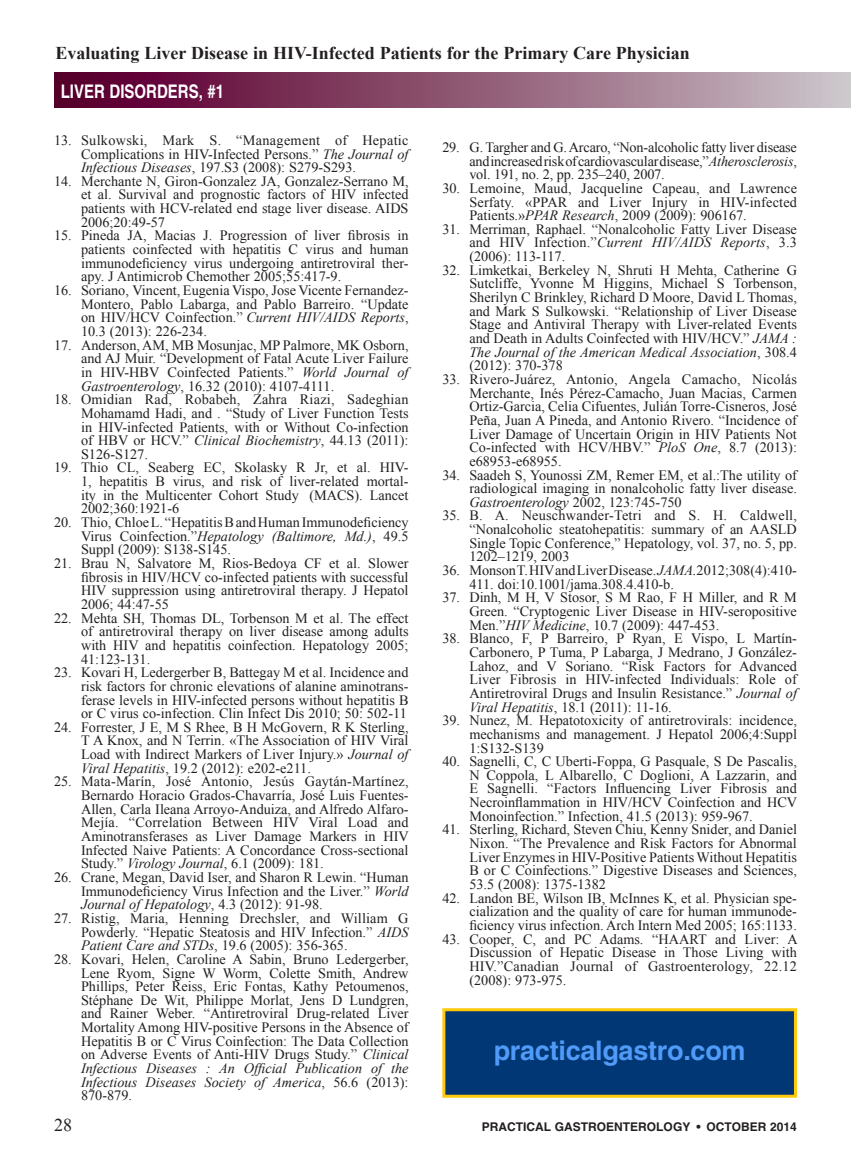
<style>
.page{position:relative;width:851px;height:1161px;background:#fff}
.page>*{position:absolute;margin:0;border:0;box-sizing:border-box;transform-origin:0 0}
.t1{font:700 27px "Helvetica";letter-spacing:-.01em;color:#509bf8}
.t2{font:700 18.75px "Helvetica";color:#fff;scale:.8 1}
.t3{font:700 18px "Times New Roman";color:#231f20}
.t4{font:18px "Times New Roman";color:#231f20}
.t5{font:14.25px/13.6px "Times New Roman";color:#231f20;text-align:justify}
.t6{font:700 12px "Helvetica";color:#231f20}
.s1{font-style:italic}
</style>
<div class="page">
<div style="left:54px;top:73px;width:796px;height:35px;background:linear-gradient(to right,#540024,#cac1c6)"></div>
<div style="left:442px;top:1008px;width:354px;height:90px;background:#013775;border:3px solid #feca0a"></div>
<p class="t3" style="left:56px;top:40px;width:636px">Evaluating Liver Disease in HIV-Infected Patients for the Primary Care Physician</p>
<h2 class="t2" style="left:61px;top:79px;width:206px">LIVER DISORDERS, #1</h2>
<p class="t5" style="left:81px;top:133px;width:329px;text-indent:-27px">13. Sulkowski, Mark S. “Management of Hepatic Complications in HIV-Infected Persons.” <span class="s1">The Journal of Infectious Diseases</span>, 197.S3 (2008): S279-S293.</p>
<p class="t5" style="left:81px;top:174px;width:329px;text-indent:-27px">14. Merchante N, Giron-Gonzalez JA, Gonzalez-Serrano M, et al. Survival and prognostic factors of HIV infected patients with HCV-related end stage liver disease. AIDS 2006;20:49-57</p>
<p class="t5" style="left:81px;top:229px;width:329px;text-indent:-27px">15. Pineda JA, Macias J. Progression of liver fibrosis in patients coinfected with hepatitis C virus and human immunodeficiency virus undergoing antiretroviral ther&shy;apy. J Antimicrob Chemother 2005;55:417-9.</p>
<p class="t5" style="left:81px;top:283px;width:329px;text-indent:-27px">16. Soriano, Vincent, Eugenia Vispo, Jose Vicente Fernandez-Montero, Pablo Labarga, and Pablo Barreiro. “Update on HIV/HCV Coinfection.” <span class="s1">Current HIV/AIDS Reports</span>, 10.3 (2013): 226-234.</p>
<p class="t5" style="left:81px;top:338px;width:329px;text-indent:-27px">17. Anderson, AM, MB Mosunjac, MP Palmore, MK Osborn, and AJ Muir. “Development of Fatal Acute Liver Failure in HIV-HBV Coinfected Patients.” <span class="s1">World Journal of Gastroenterology</span>, 16.32 (2010): 4107-4111.</p>
<p class="t5" style="left:81px;top:392px;width:329px;text-indent:-27px">18. Omidian Rad, Robabeh, Zahra Riazi, Sadeghian Mohamamd Hadi, and . “Study of Liver Function Tests in HIV-infected Patients, with or Without Co-infection of HBV or HCV.” <span class="s1">Clinical Biochemistry</span>, 44.13 (2011):<br>S126-S127.</p>
<p class="t5" style="left:81px;top:461px;width:329px;text-indent:-27px">19. Thio CL, Seaberg EC, Skolasky R Jr, et al. HIV-1, hepatitis B virus, and risk of liver-related mortal&shy;ity in the Multicenter Cohort Study (MACS). Lancet 2002;360:1921-6</p>
<p class="t5" style="left:81px;top:515px;width:329px;text-indent:-27px">20. Thio, Chloe L. “Hepatitis B and Human Immunodeficiency Virus Coinfection.”<span class="s1">Hepatology (Baltimore, Md.)</span>, 49.5<br>Suppl (2009): S138-S145.</p>
<p class="t5" style="left:81px;top:556px;width:329px;text-indent:-27px">21. Brau N, Salvatore M, Rios-Bedoya CF et al. Slower fibrosis in HIV/HCV co-infected patients with successful HIV suppression using antiretroviral therapy. J Hepatol 2006; 44:47-55</p>
<p class="t5" style="left:81px;top:611px;width:329px;text-indent:-27px">22. Mehta SH, Thomas DL, Torbenson M et al. The effect of antiretroviral therapy on liver disease among adults with HIV and hepatitis coinfection. Hepatology 2005; 41:123-131.</p>
<p class="t5" style="left:81px;top:665px;width:329px;text-indent:-27px">23. Kovari H, Ledergerber B, Battegay M et al. Incidence and risk factors for chronic elevations of alanine aminotrans&shy;ferase levels in HIV-infected persons without hepatitis B or C virus co-infection. Clin Infect Dis 2010; 50: 502-11</p>
<p class="t5" style="left:81px;top:720px;width:329px;text-indent:-27px">24. Forrester, J E, M S Rhee, B H McGovern, R K Sterling, T A Knox, and N Terrin. «The Association of HIV Viral Load with Indirect Markers of Liver Injury.» <span class="s1">Journal of Viral Hepatitis</span>, 19.2 (2012): e202-e211.</p>
<p class="t5" style="left:81px;top:775px;width:329px;text-indent:-27px">25. Mata-Marín, José Antonio, Jesús Gaytán-Martínez, Bernardo Horacio Grados-Chavarría, José Luis Fuentes-Allen, Carla Ileana Arroyo-Anduiza, and Alfredo Alfaro-Mejía. “Correlation Between HIV Viral Load and Aminotransferases as Liver Damage Markers in HIV Infected Naive Patients: A Concordance Cross-sectional Study.” <span class="s1">Virology Journal</span>, 6.1 (2009): 181.</p>
<p class="t5" style="left:81px;top:870px;width:329px;text-indent:-27px">26. Crane, Megan, David Iser, and Sharon R Lewin. “Human Immunodeficiency Virus Infection and the Liver.” <span class="s1">World Journal of Hepatology</span>, 4.3 (2012): 91-98.</p>
<p class="t5" style="left:81px;top:911px;width:329px;text-indent:-27px">27. Ristig, Maria, Henning Drechsler, and William G Powderly. “Hepatic Steatosis and HIV Infection.” <span class="s1">AIDS Patient Care and STDs</span>, 19.6 (2005): 356-365.</p>
<p class="t5" style="left:81px;top:952px;width:329px;text-indent:-27px">28. Kovari, Helen, Caroline A Sabin, Bruno Ledergerber, Lene Ryom, Signe W Worm, Colette Smith, Andrew Phillips, Peter Reiss, Eric Fontas, Kathy Petoumenos, Stéphane De Wit, Philippe Morlat, Jens D Lundgren, and Rainer Weber. “Antiretroviral Drug-related Liver Mortality Among HIV-positive Persons in the Absence of Hepatitis B or C Virus Coinfection: The Data Collection on Adverse Events of Anti-HIV Drugs Study.” <span class="s1">Clinical Infectious Diseases : An Official Publication of the Infectious Diseases Society of America</span>, 56.6 (2013):<br>870-879.</p>
<p class="t5" style="left:469px;top:140px;width:329px;text-indent:-27px">29. G. Targher and G. Arcaro, “Non-alcoholic fatty liver disease and increased risk of cardiovascular disease,”<span class="s1">Atherosclerosis</span>, vol. 191, no. 2, pp. 235–240, 2007.</p>
<p class="t5" style="left:469px;top:181px;width:329px;text-indent:-27px">30. Lemoine, Maud, Jacqueline Capeau, and Lawrence Serfaty. «PPAR and Liver Injury in HIV-infected Patients.»<span class="s1">PPAR Research</span>, 2009 (2009): 906167.</p>
<p class="t5" style="left:469px;top:222px;width:329px;text-indent:-27px">31. Merriman, Raphael. “Nonalcoholic Fatty Liver Disease and HIV Infection.”<span class="s1">Current HIV/AIDS Reports</span>, 3.3 (2006): 113-117.</p>
<p class="t5" style="left:469px;top:263px;width:329px;text-indent:-27px">32. Limketkai, Berkeley N, Shruti H Mehta, Catherine G Sutcliffe, Yvonne M Higgins, Michael S Torbenson, Sherilyn C Brinkley, Richard D Moore, David L Thomas, and Mark S Sulkowski. “Relationship of Liver Disease Stage and Antiviral Therapy with Liver-related Events and Death in Adults Coinfected with HIV/HCV.” <span class="s1">JAMA :<br>The Journal of the American Medical Association</span>, 308.4 (2012): 370-378</p>
<p class="t5" style="left:469px;top:372px;width:329px;text-indent:-27px">33. Rivero-Juárez, Antonio, Angela Camacho, Nicolás Merchante, Inés Pérez-Camacho, Juan Macias, Carmen Ortiz-Garcia, Celia Cifuentes, Julián Torre-Cisneros, José Peña, Juan A Pineda, and Antonio Rivero. “Incidence of Liver Damage of Uncertain Origin in HIV Patients Not Co-infected with HCV/HBV.” <span class="s1">PloS One</span>, 8.7 (2013): e68953-e68955.</p>
<p class="t5" style="left:469px;top:468px;width:329px;text-indent:-27px">34. Saadeh S, Younossi ZM, Remer EM, et al.:The utility of radiological imaging in nonalcoholic fatty liver disease.<br><span class="s1">Gastroenterology</span> 2002, 123:745-750</p>
<p class="t5" style="left:469px;top:509px;width:329px;text-indent:-27px">35. B. A. Neuschwander-Tetri and S. H. Caldwell, “Nonalcoholic steatohepatitis: summary of an AASLD Single Topic Conference,” Hepatology, vol. 37, no. 5, pp.<br>1202–1219, 2003</p>
<p class="t5" style="left:469px;top:563px;width:329px;text-indent:-27px">36. Monson T. HIV and Liver Disease. <span class="s1">JAMA.</span>2012;308(4):410-<br>411. doi:10.1001/jama.308.4.410-b.</p>
<p class="t5" style="left:469px;top:591px;width:329px;text-indent:-27px">37. Dinh, M H, V Stosor, S M Rao, F H Miller, and R M Green. “Cryptogenic Liver Disease in HIV-seropositive Men.”<span class="s1">HIV Medicine</span>, 10.7 (2009): 447-453.</p>
<p class="t5" style="left:469px;top:631px;width:329px;text-indent:-27px">38. Blanco, F, P Barreiro, P Ryan, E Vispo, L Martín-Carbonero, P Tuma, P Labarga, J Medrano, J González-Lahoz, and V Soriano. “Risk Factors for Advanced Liver Fibrosis in HIV-infected Individuals: Role of Antiretroviral Drugs and Insulin Resistance.” <span class="s1">Journal of Viral Hepatitis</span>, 18.1 (2011): 11-16.</p>
<p class="t5" style="left:469px;top:713px;width:329px;text-indent:-27px">39. Nunez, M. Hepatotoxicity of antiretrovirals: incidence, mechanisms and management. J Hepatol 2006;4:Suppl 1:S132-S139</p>
<p class="t5" style="left:469px;top:754px;width:329px;text-indent:-27px">40. Sagnelli, C, C Uberti-Foppa, G Pasquale, S De Pascalis, N Coppola, L Albarello, C Doglioni, A Lazzarin, and E Sagnelli. “Factors Influencing Liver Fibrosis and Necroinflammation in HIV/HCV Coinfection and HCV Monoinfection.” Infection, 41.5 (2013): 959-967.</p>
<p class="t5" style="left:469px;top:823px;width:329px;text-indent:-27px">41. Sterling, Richard, Steven Chiu, Kenny Snider, and Daniel Nixon. “The Prevalence and Risk Factors for Abnormal Liver Enzymes in HIV-Positive Patients Without Hepatitis B or C Coinfections.” Digestive Diseases and Sciences, 53.5 (2008): 1375-1382</p>
<p class="t5" style="left:469px;top:891px;width:329px;text-indent:-27px">42. Landon BE, Wilson IB, McInnes K, et al. Physician spe&shy;cialization and the quality of care for human immunode&shy;ficiency virus infection. Arch Intern Med 2005; 165:1133.</p>
<p class="t5" style="left:469px;top:932px;width:330px;text-indent:-27px">43. Cooper, C, and PC Adams. “HAART and Liver: A Discussion of Hepatic Disease in Those Living with HIV.”Canadian Journal of Gastroenterology, 22.12 (2008): 973-975.</p>
<p class="t1" style="left:493px;top:1034px;width:253px">practicalgastro.com</p>
<p class="t4" style="left:54px;top:1113px;width:19px">28</p>
<p class="t6" style="left:482px;top:1119px;width:316px">PRACTICAL GASTROENTEROLOGY • OCTOBER 2014</p>
</div>
